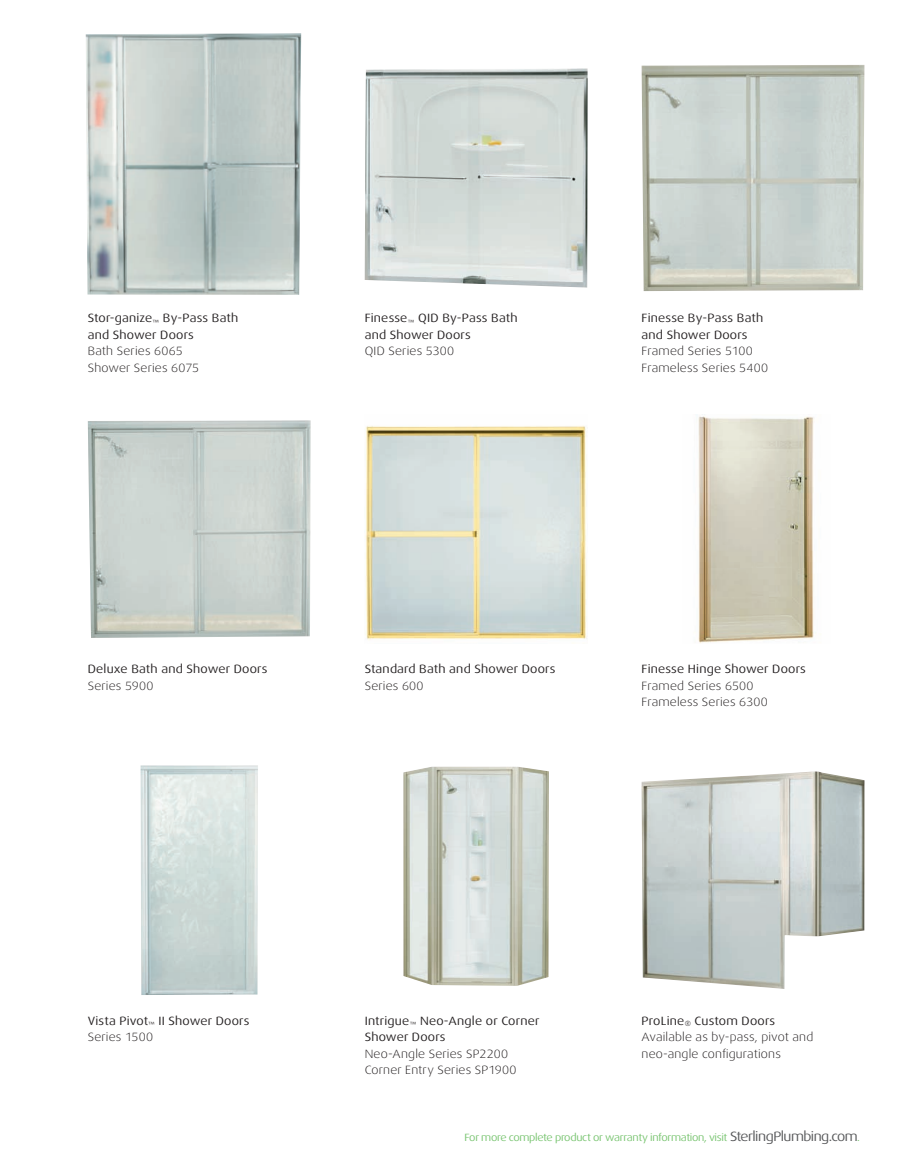
<style>
.page{position:relative;width:905px;height:1175px;background:#fff}
.page>*{position:absolute;margin:0;border:0;box-sizing:border-box;transform-origin:0 0}
.t1{font:12px/16.5px "Dax Wide";letter-spacing:.015em;color:#231f20}
.t2{font:300 12px/16.5px "Dax Wide";letter-spacing:.015em;color:#231f20}
.t3{font:10.5px "Dax Wide";letter-spacing:-.03em;color:#78c470}
.s1{font-weight:300}
.s2{font-weight:400}
.s3{font-size:13.5px;color:#57585a}
</style>
<div class="page">
<img style="left:364px;top:68px;width:223px;height:219px">
<img style="left:641px;top:65px;width:223px;height:226px">
<img style="left:88px;top:420px;width:222px;height:218px">
<img style="left:365px;top:425px;width:222px;height:215px">
<img style="left:698px;top:414px;width:116px;height:229px">
<img style="left:140px;top:765px;width:118px;height:230px">
<img style="left:403px;top:766px;width:146px;height:219px">
<img style="left:641px;top:771px;width:223px;height:218px">
<img style="left:86px;top:33px;width:215px;height:262px">
<p class="t1" style="left:88px;top:311px;width:152px">Stor-ganize<sub>™</sub> By-Pass Bath and Shower Doors</p>
<p class="t2" style="left:88px;top:344px;width:113px">Bath Series 6065<br>Shower Series 6075</p>
<p class="t1" style="left:364px;top:311px;width:154px">Finesse<sub>™</sub> QID By-Pass Bath and Shower Doors</p>
<p class="t2" style="left:364px;top:344px;width:91px">QID Series 5300</p>
<p class="t1" style="left:641px;top:311px;width:123px">Finesse By-Pass Bath and Shower Doors</p>
<p class="t2" style="left:641px;top:344px;width:128px">Framed Series 5100<br>Frameless Series 5400</p>
<p class="t1" style="left:88px;top:662px;width:181px">Deluxe Bath and Shower Doors</p>
<p class="t2" style="left:88px;top:678px;width:67px">Series 5900</p>
<p class="t1" style="left:364px;top:662px;width:192px">Standard Bath and Shower Doors</p>
<p class="t2" style="left:364px;top:678px;width:60px">Series 600</p>
<p class="t1" style="left:641px;top:662px;width:166px">Finesse Hinge Shower Doors</p>
<p class="t2" style="left:641px;top:678px;width:128px">Framed Series 6500<br>Frameless Series 6300</p>
<p class="t1" style="left:88px;top:1013px;width:163px">Vista Pivot<sub>™</sub> II Shower Doors<br><span class="s1">Series 1500</span></p>
<p class="t1" style="left:365px;top:1013px;width:176px">Intrigue<sub>™</sub> Neo-Angle or Corner<br>Shower Doors</p>
<p class="t2" style="left:365px;top:1046px;width:153px">Neo-Angle Series SP2200<br>Corner Entry Series SP1900</p>
<p class="t2" style="left:641px;top:1013px;width:173px"><span class="s2">ProLine</span><sub>®</sub> <span class="s2">Custom Doors<br></span>Available as by-pass, pivot and neo-angle configurations</p>
<p class="t3" style="left:464px;top:1132px;width:397px">For more complete product or warranty information, visit <span class="s3">SterlingPlumbing.com</span>.</p>
</div>
